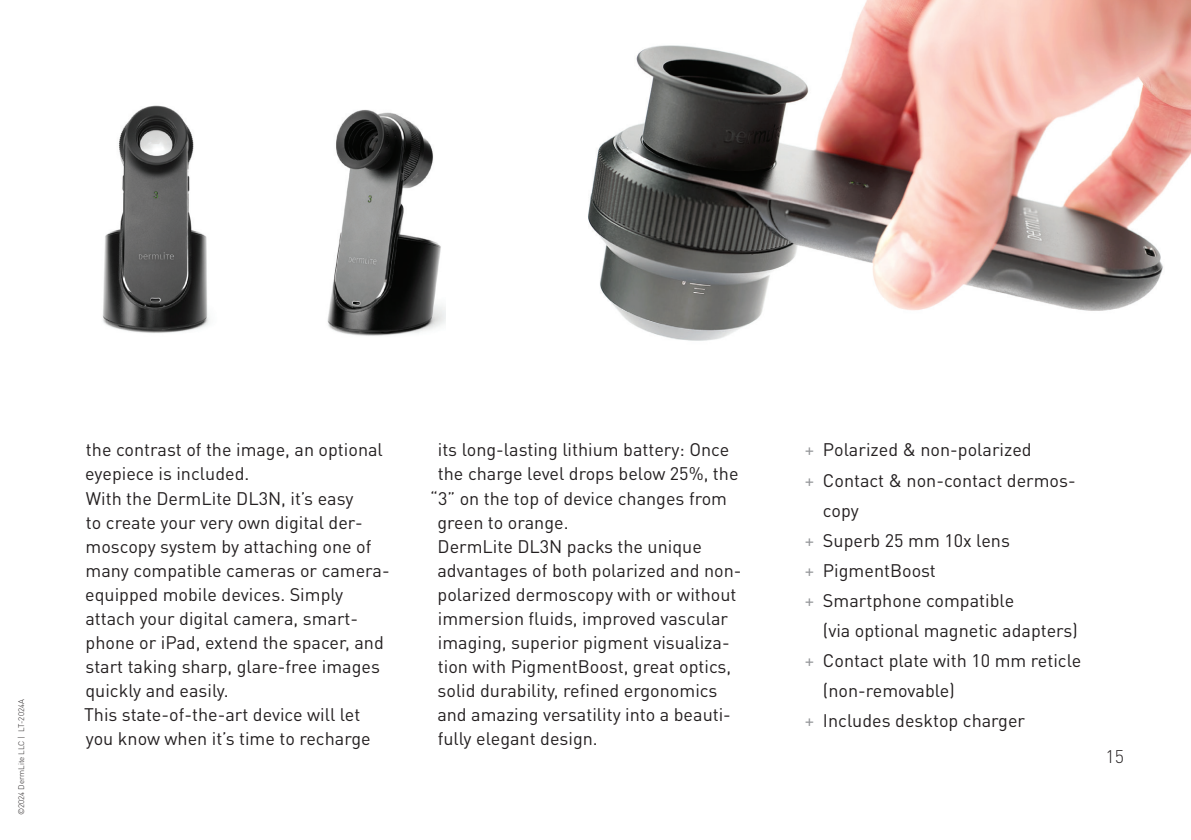
<style>
.page{position:relative;width:1191px;height:840px;background:#fff}
.page>*{position:absolute;margin:0;border:0;box-sizing:border-box;transform-origin:0 0}
.t1{font:18px/24px "DINOT";color:#231f20}
.t2{font:300 18px "DINOT";color:#231f20}
.t3{font:300 8px "DINOT";color:#231f20}
.s1{color:#939598}
</style>
<div class="page">
<img style="left:102px;top:105px;width:108px;height:228px">
<img style="left:327px;top:109px;width:119px;height:227px">
<img style="left:588px;top:0;width:603px;height:341px">
<p class="t3" style="left:16px;top:815px;width:118px;rotate:-90deg">©2024 DermLite LLC | LT-2024A</p>
<p class="t1" style="left:85px;top:437px;width:299px">the contrast of the image, an optional eyepiece is included.</p>
<p class="t1" style="left:85px;top:485px;width:306px">With the DermLite DL3N, it’s easy<br>to create your very own digital der&shy;moscopy system by attaching one of many compatible cameras or camera&shy;equipped mobile devices. Simply attach your digital camera, smart&shy;phone or iPad, extend the spacer, and start taking sharp, glare-free images quickly and easily.</p>
<p class="t1" style="left:84px;top:701px;width:288px">This state-of-the-art device will let you know when it’s time to recharge</p>
<p class="t1" style="left:438px;top:437px;width:293px">its long-lasting lithium battery: Once</p>
<p class="t1" style="left:438px;top:461px;width:302px">the charge level drops below 25%, the</p>
<p class="t1" style="left:430px;top:485px;width:298px">“3” on the top of device changes from</p>
<p class="t1" style="left:437px;top:509px;width:133px">green to orange.</p>
<p class="t1" style="left:437px;top:533px;width:306px">DermLite DL3N packs the unique advantages of both polarized and non&shy;polarized dermoscopy with or without immersion fluids, improved vascular imaging, superior pigment visualiza&shy;tion with PigmentBoost, great optics, solid durability, refined ergonomics and amazing versatility into a beauti&shy;fully elegant design.</p>
<p class="t1" style="left:805px;top:437px;width:228px"><span class="s1">+</span> Polarized &amp; non-polarized</p>
<p class="t1" style="left:823px;top:464px;width:254px;line-height:30px;text-indent:-18px"><span class="s1">+</span> Contact &amp; non-contact dermos&shy;copy</p>
<p class="t1" style="left:805px;top:527px;width:206px"><span class="s1">+</span> Superb 25 mm 10x lens</p>
<p class="t1" style="left:805px;top:557px;width:132px"><span class="s1">+</span> PigmentBoost</p>
<p class="t1" style="left:823px;top:584px;width:256px;line-height:30px;text-indent:-18px"><span class="s1">+</span> Smartphone compatible<br>(via optional magnetic adapters)</p>
<p class="t1" style="left:823px;top:644px;width:260px;line-height:30px;text-indent:-18px"><span class="s1">+</span> Contact plate with 10 mm reticle (non-removable)</p>
<p class="t1" style="left:805px;top:707px;width:222px"><span class="s1">+</span> Includes desktop charger</p>
<p class="t2" style="left:1105px;top:745px;width:20px">15</p>
</div>
